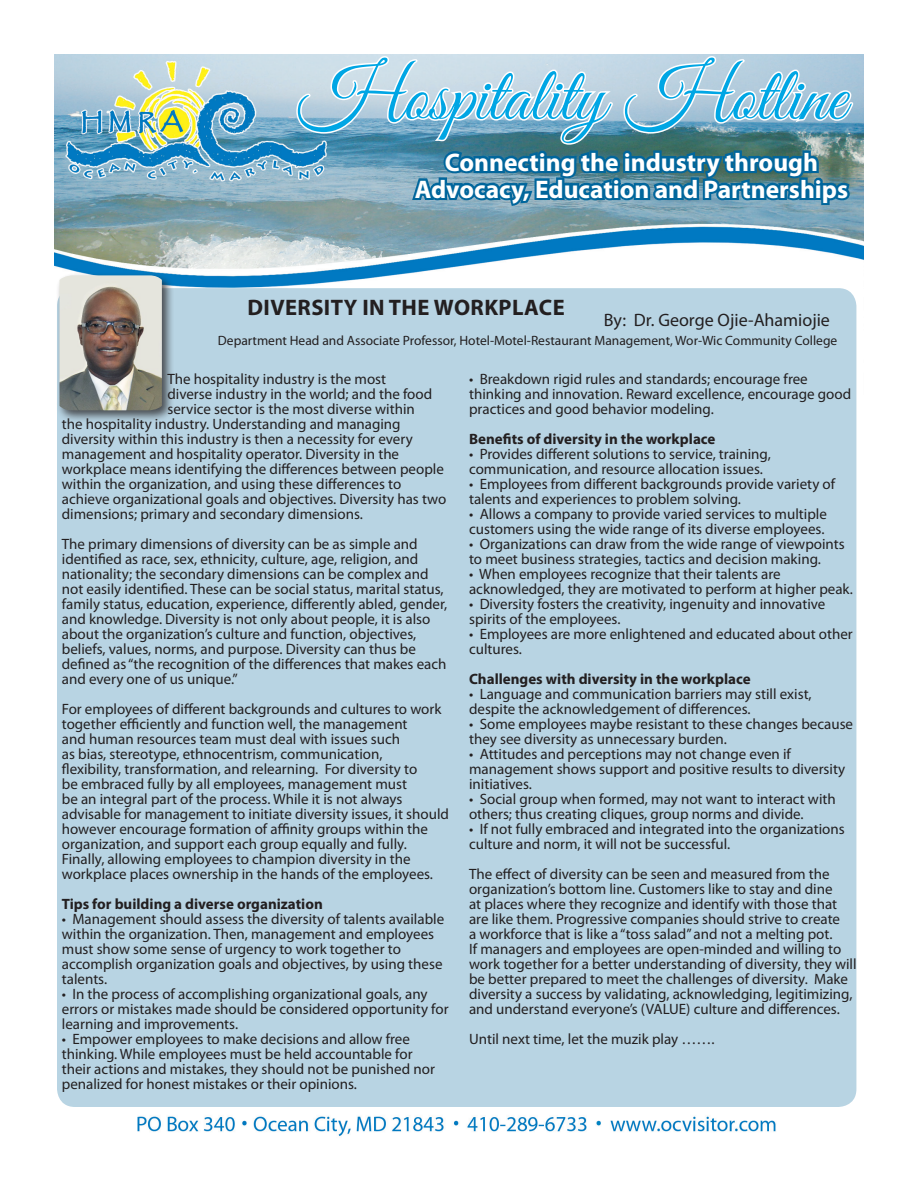
<style>
.page{position:relative;width:918px;height:1188px;background:#fff}
.page>*{position:absolute;margin:0;border:0;box-sizing:border-box;transform-origin:0 0}
.t1{font:76.5px "Great Vibes";color:#00a6e4}
.t2{font:700 25.5px "Myriad Pro";color:#fff}
.t3{font:700 22.5px "Myriad Pro";letter-spacing:.02em;color:#231f20}
.t4{font:18px "Myriad Pro";color:#231f20}
.t5{font:15px/15px "Myriad Pro";color:#231f20}
.t6{font:700 15px "Myriad Pro";color:#231f20}
.t7{font:13.5px "Myriad Pro";color:#231f20}
</style>
<div class="page">
<img style="left:54px;top:54px;width:810px;height:1083px">
<svg style="left:296px;top:55px;width:559px;height:220px"></svg>
<div style="left:57px;top:288px;width:799px;height:819px;background:#b8d4e3;border-radius:18px"></div>
<div style="left:56px;top:272px;width:119px;height:151px;background:#231f20;opacity:.75"></div>
<img style="left:60px;top:275px;width:102px;height:135px">
<p class="t1" style="left:298px;top:54px;width:549px">Hospitality Hotline</p>
<p class="t2" style="left:445px;top:146px;width:375px">Connecting the industry through</p>
<p class="t2" style="left:415px;top:173px;width:435px">Advocacy, Education and Partnerships</p>
<p class="t3" style="left:247px;top:292px;width:319px">DIVERSITY IN THE WORKPLACE</p>
<p class="t4" style="left:604px;top:309px;width:228px">By: Dr. George Ojie-Ahamiojie</p>
<p class="t7" style="left:218px;top:332px;width:621px">Department Head and Associate Professor, Hotel-Motel-Restaurant Management, Wor-Wic Community College</p>
<p class="t5" style="left:167px;top:371px;width:220px">The hospitality industry is the most</p>
<p class="t5" style="left:167px;top:386px;width:266px">diverse industry in the world; and the food</p>
<p class="t5" style="left:167px;top:401px;width:249px">service sector is the most diverse within</p>
<p class="t5" style="left:62px;top:416px;width:340px">the hospitality industry. Understanding and managing</p>
<p class="t5" style="left:62px;top:431px;width:353px">diversity within this industry is then a necessity for every</p>
<p class="t5" style="left:62px;top:446px;width:339px">management and hospitality operator. Diversity in the</p>
<p class="t5" style="left:62px;top:461px;width:384px">workplace means identifying the differences between people</p>
<p class="t5" style="left:62px;top:476px;width:341px">within the organization, and using these differences to</p>
<p class="t5" style="left:62px;top:491px;width:386px">achieve organizational goals and objectives. Diversity has two</p>
<p class="t5" style="left:62px;top:506px;width:303px">dimensions; primary and secondary dimensions.</p>
<p class="t5" style="left:62px;top:536px;width:387px">The primary dimensions of diversity can be as simple and identified as race, sex, ethnicity, culture, age, religion, and nationality; the secondary dimensions can be complex and not easily identified. These can be social status, marital status, family status, education, experience, differently abled, gender, and knowledge. Diversity is not only about people, it is also about the organization’s culture and function, objectives, beliefs, values, norms, and purpose. Diversity can thus be defined as “the recognition of the differences that makes each and every one of us unique.”</p>
<p class="t5" style="left:62px;top:701px;width:389px">For employees of different backgrounds and cultures to work together efficiently and function well, the management<br>and human resources team must deal with issues such<br>as bias, stereotype, ethnocentrism, communication,<br>flexibility, transformation, and relearning. For diversity to<br>be embraced fully by all employees, management must<br>be an integral part of the process. While it is not always advisable for management to initiate diversity issues, it should however encourage formation of affinity groups within the organization, and support each group equally and fully.<br>Finally, allowing employees to champion diversity in the workplace places ownership in the hands of the employees.</p>
<p class="t6" style="left:62px;top:894px;width:262px">Tips for building a diverse organization</p>
<p class="t5" style="left:62px;top:911px;width:384px">• Management should assess the diversity of talents available within the organization. Then, management and employees must show some sense of urgency to work together to accomplish organization goals and objectives, by using these talents.</p>
<p class="t5" style="left:62px;top:986px;width:388px">• In the process of accomplishing organizational goals, any errors or mistakes made should be considered opportunity for learning and improvements.</p>
<p class="t5" style="left:62px;top:1031px;width:375px">• Empower employees to make decisions and allow free thinking. While employees must be held accountable for their actions and mistakes, they should not be punished nor penalized for honest mistakes or their opinions.</p>
<p class="t5" style="left:469px;top:371px;width:384px">• Breakdown rigid rules and standards; encourage free thinking and innovation. Reward excellence, encourage good practices and good behavior modeling.</p>
<p class="t6" style="left:469px;top:429px;width:248px">Benefits of diversity in the workplace</p>
<p class="t5" style="left:469px;top:446px;width:303px">• Provides different solutions to service, training, communication, and resource allocation issues.</p>
<p class="t5" style="left:469px;top:476px;width:368px">• Employees from different backgrounds provide variety of talents and experiences to problem solving.</p>
<p class="t5" style="left:469px;top:506px;width:359px">• Allows a company to provide varied services to multiple customers using the wide range of its diverse employees.</p>
<p class="t5" style="left:469px;top:536px;width:377px">• Organizations can draw from the wide range of viewpoints to meet business strategies, tactics and decision making.</p>
<p class="t5" style="left:469px;top:566px;width:385px">• When employees recognize that their talents are acknowledged, they are motivated to perform at higher peak.</p>
<p class="t5" style="left:469px;top:596px;width:358px">• Diversity fosters the creativity, ingenuity and innovative spirits of the employees.</p>
<p class="t5" style="left:469px;top:626px;width:385px">• Employees are more enlightened and educated about other cultures.</p>
<p class="t6" style="left:469px;top:669px;width:283px">Challenges with diversity in the workplace</p>
<p class="t5" style="left:469px;top:686px;width:344px">• Language and communication barriers may still exist, despite the acknowledgement of differences.</p>
<p class="t5" style="left:469px;top:716px;width:386px">• Some employees maybe resistant to these changes because they see diversity as unnecessary burden.</p>
<p class="t5" style="left:469px;top:746px;width:378px">• Attitudes and perceptions may not change even if management shows support and positive results to diversity initiatives.</p>
<p class="t5" style="left:469px;top:791px;width:368px">• Social group when formed, may not want to interact with others; thus creating cliques, group norms and divide.</p>
<p class="t5" style="left:469px;top:821px;width:377px">• If not fully embraced and integrated into the organizations culture and norm, it will not be successful.</p>
<p class="t5" style="left:469px;top:866px;width:389px">The effect of diversity can be seen and measured from the organization’s bottom line. Customers like to stay and dine<br>at places where they recognize and identify with those that are like them. Progressive companies should strive to create<br>a workforce that is like a “toss salad” and not a melting pot.<br>If managers and employees are open-minded and willing to work together for a better understanding of diversity, they will be better prepared to meet the challenges of diversity. Make diversity a success by validating, acknowledging, legitimizing, and understand everyone’s (VALUE) culture and differences.</p>
<p class="t5" style="left:469px;top:1031px;width:247px">Until next time, let the muzik play …….</p>
</div>
